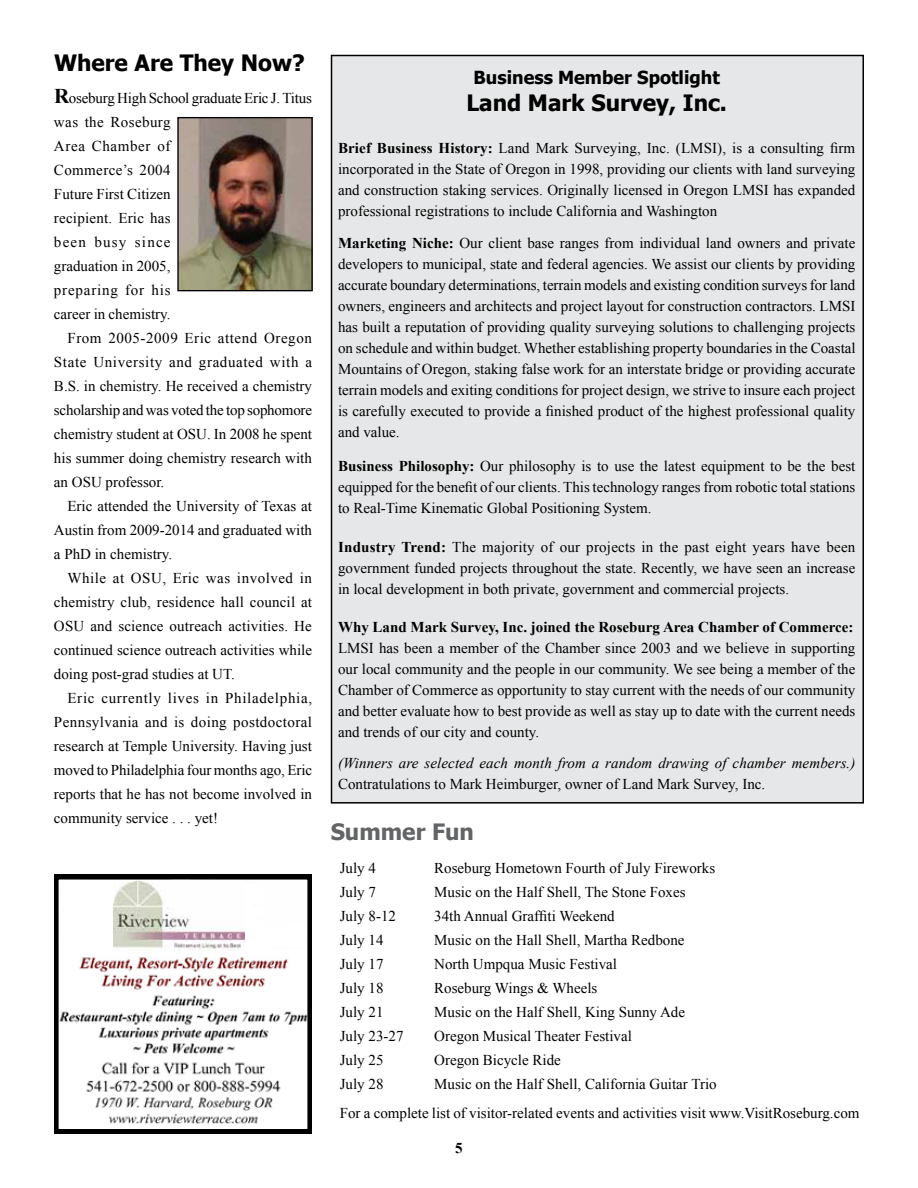
<style>
.page{position:relative;width:918px;height:1188px;background:#fff}
.page>*{position:absolute;margin:0;border:0;box-sizing:border-box;transform-origin:0 0}
.t1{font:700 22.5px "Tahoma";color:#000}
.t2{font:700 22.5px "Tahoma";color:#636466}
.t3{font:700 18px "Tahoma";color:#000}
.t4{font:15px/24px "Times New Roman";color:#000;text-align:justify}
.t5{font:italic 15px "Times New Roman";letter-spacing:.01em;color:#000}
.t6{font:700 15px "Times New Roman";color:#000}
.s1{font-weight:700;font-size:21px}
.s2{font-weight:700}
</style>
<div class="page">
<div style="left:332px;top:56px;width:531px;height:747px;background:#e6e7e8"></div>
<svg style="left:54px;top:875px;width:258px;height:259px"></svg>
<img style="left:113px;top:881px;width:131px;height:70px">
<img style="left:179px;top:119px;width:132px;height:170px">
<div style="left:177px;top:117px;width:136px;height:174px;border:1px solid #000"></div>
<h1 class="t1" style="left:54px;top:47px;width:252px">Where Are They Now?</h1>
<p class="t4" style="left:54px;top:86px;width:259px;text-align:left"><span class="s1">R</span>oseburg High School graduate Eric J. Titus was the Roseburg<br>Area Chamber of<br>Commerce’s 2004<br>Future First Citizen<br>recipient. Eric has<br>been busy since<br>graduation in 2005,<br>preparing for his<br>career in chemistry.</p>
<p class="t4" style="left:54px;top:326px;width:260px;text-indent:14px">From 2005-2009 Eric attend Oregon State University and graduated with a B.S. in chemistry. He received a chemistry scholarship and was voted the top sophomore chemistry student at OSU. In 2008 he spent his summer doing chemistry research with an OSU professor.</p>
<p class="t4" style="left:54px;top:494px;width:260px;text-indent:14px">Eric attended the University of Texas at Austin from 2009-2014 and graduated with a PhD in chemistry.</p>
<p class="t4" style="left:54px;top:566px;width:260px;text-indent:14px">While at OSU, Eric was involved in chemistry club, residence hall council at OSU and science outreach activities. He continued science outreach activities while doing post-grad studies at UT.</p>
<p class="t4" style="left:54px;top:686px;width:260px;text-indent:14px">Eric currently lives in Philadelphia, Pennsylvania and is doing postdoctoral research at Temple University. Having just moved to Philadelphia four months ago, Eric reports that he has not become involved in community service . . . yet!</p>
<p class="t3" style="left:474px;top:65px;width:248px">Business Member Spotlight</p>
<h1 class="t1" style="left:466px;top:87px;width:262px">Land Mark Survey, Inc.</h1>
<p class="t4" style="left:338px;top:137px;width:519px;line-height:21px"><span class="s2">Brief Business History:</span> Land Mark Surveying, Inc. (LMSI), is a consulting firm incorporated in the State of Oregon in 1998, providing our clients with land surveying and construction staking services. Originally licensed in Oregon LMSI has expanded professional registrations to include California and Washington</p>
<p class="t4" style="left:338px;top:232px;width:519px;line-height:21px"><span class="s2">Marketing Niche:</span> Our client base ranges from individual land owners and private developers to municipal, state and federal agencies. We assist our clients by providing accurate boundary determinations, terrain models and existing condition surveys for land owners, engineers and architects and project layout for construction contractors. LMSI has built a reputation of providing quality surveying solutions to challenging projects on schedule and within budget. Whether establishing property boundaries in the Coastal Mountains of Oregon, staking false work for an interstate bridge or providing accurate terrain models and exiting conditions for project design, we strive to insure each project is carefully executed to provide a finished product of the highest professional quality and value.</p>
<p class="t4" style="left:338px;top:455px;width:519px;line-height:21px"><span class="s2">Business Philosophy:</span> Our philosophy is to use the latest equipment to be the best equipped for the benefit of our clients. This technology ranges from robotic total stations to Real-Time Kinematic Global Positioning System.</p>
<p class="t4" style="left:338px;top:536px;width:519px;line-height:21px"><span class="s2">Industry Trend:</span> The majority of our projects in the past eight years have been government funded projects throughout the state. Recently, we have seen an increase in local development in both private, government and commercial projects.</p>
<p class="t6" style="left:338px;top:616px;width:517px">Why Land Mark Survey, Inc. joined the Roseburg Area Chamber of Commerce:</p>
<p class="t4" style="left:338px;top:637px;width:519px;line-height:21px">LMSI has been a member of the Chamber since 2003 and we believe in supporting our local community and the people in our community. We see being a member of the Chamber of Commerce as opportunity to stay current with the needs of our community and better evaluate how to best provide as well as stay up to date with the current needs and trends of our city and county.</p>
<p class="t5" style="left:338px;top:753px;width:519px">(Winners are selected each month from a random drawing of chamber members.)</p>
<p class="t4" style="left:338px;top:772px;width:429px">Contratulations to Mark Heimburger, owner of Land Mark Survey, Inc.</p>
<h1 class="t2" style="left:331px;top:816px;width:145px">Summer Fun</h1>
<p class="t4" style="left:340px;top:856px;width:38px">July 4</p>
<p class="t4" style="left:434px;top:856px;width:282px">Roseburg Hometown Fourth of July Fireworks</p>
<p class="t4" style="left:340px;top:880px;width:38px">July 7</p>
<p class="t4" style="left:434px;top:880px;width:253px">Music on the Half Shell, The Stone Foxes</p>
<p class="t4" style="left:340px;top:904px;width:58px">July 8-12</p>
<p class="t4" style="left:434px;top:904px;width:182px">34th Annual Graffiti Weekend</p>
<p class="t4" style="left:340px;top:928px;width:45px">July 14</p>
<p class="t4" style="left:434px;top:928px;width:252px">Music on the Hall Shell, Martha Redbone</p>
<p class="t4" style="left:340px;top:952px;width:45px">July 17</p>
<p class="t4" style="left:434px;top:952px;width:184px">North Umpqua Music Festival</p>
<p class="t4" style="left:340px;top:976px;width:45px">July 18</p>
<p class="t4" style="left:434px;top:976px;width:165px">Roseburg Wings &amp; Wheels</p>
<p class="t4" style="left:340px;top:1000px;width:45px">July 21</p>
<p class="t4" style="left:434px;top:1000px;width:252px">Music on the Half Shell, King Sunny Ade</p>
<p class="t4" style="left:340px;top:1024px;width:65px">July 23-27</p>
<p class="t4" style="left:434px;top:1024px;width:199px">Oregon Musical Theater Festival</p>
<p class="t4" style="left:340px;top:1048px;width:45px">July 25</p>
<p class="t4" style="left:434px;top:1048px;width:128px">Oregon Bicycle Ride</p>
<p class="t4" style="left:340px;top:1072px;width:45px">July 28</p>
<p class="t4" style="left:340px;top:1070px;width:521px;line-height:28.5px;text-indent:95px">Music on the Half Shell, California Guitar Trio<br>For a complete list of visitor-related events and activities visit www.VisitRoseburg.com</p>
<p class="t6" style="left:455px;top:1137px;width:9px">5</p>
</div>
